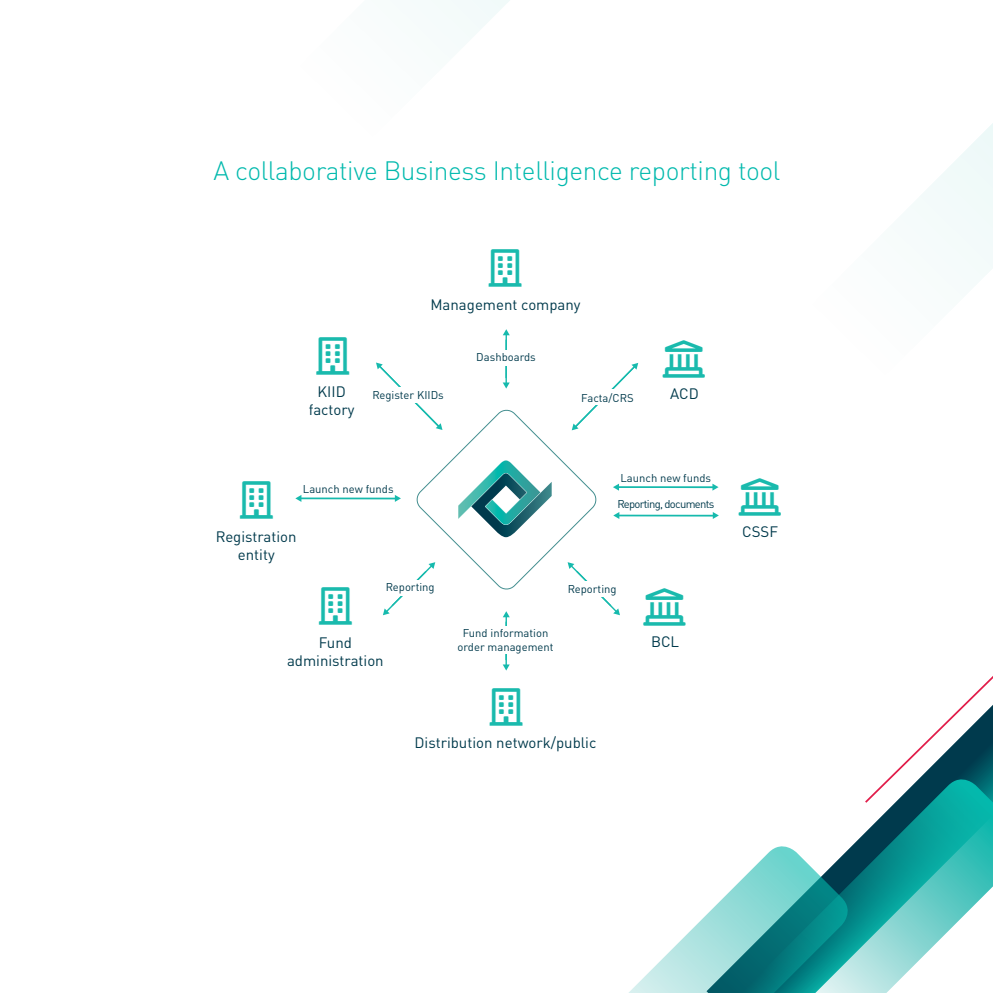
<style>
.page{position:relative;width:993px;height:993px;background:#fff}
.page>*{position:absolute;margin:0;border:0;box-sizing:border-box;transform-origin:0 0}
.t1{font:300 26.25px "DINOT";letter-spacing:-.015em;color:#01b9ad}
.t2{font:15.05px/18px "DINOT";color:#003a4c;text-align:center}
.t3{font:11.2px/13.5px "DINOT";color:#003a4c;text-align:center}
.t4{font:11.2px "DINOT";letter-spacing:-.06em;color:#003a4c}
</style>
<div class="page">
<svg style="left:295px;top:495px;width:6px;height:6px"></svg>
<hr style="left:298px;top:497px;width:98px;height:2px;background:#16baad">
<hr style="left:505px;top:616px;width:2px;height:44px;background:#16baad">
<hr style="left:505px;top:621px;width:1px;height:44px;background:#16baad">
<svg style="left:502px;top:664px;width:7px;height:6px"></svg>
<div style="left:489px;top:626px;width:33px;height:27px;background:#fff"></div>
<hr style="left:617px;top:486px;width:98px;height:2px;background:#16baad">
<svg style="left:712px;top:483px;width:6px;height:7px"></svg>
<hr style="left:616px;top:514px;width:97px;height:2px;background:#16baad">
<svg style="left:712px;top:512px;width:6px;height:7px"></svg>
<svg style="left:431px;top:0;width:79px;height:39px"></svg>
<svg style="left:910px;top:124px;width:82px;height:153px"></svg>
<svg style="left:855px;top:804px;width:137px;height:188px"></svg>
<svg style="left:865px;top:677px;width:127px;height:127px"></svg>
<svg style="left:629px;top:843px;width:226px;height:149px"></svg>
<svg style="left:376px;top:329px;width:328px;height:296px"></svg>
<h1 class="t1" style="left:213px;top:151px;width:568px">A collaborative Business Intelligence reporting tool</h1>
<h2 class="t2" style="left:430px;top:294px;width:152px">Management company</h2>
<h2 class="t2" style="left:309px;top:381px;width:47px">KIID factory</h2>
<p class="t3" style="left:372px;top:387px;width:73px">Register KIIDs</p>
<p class="t3" style="left:303px;top:481px;width:92px">Launch new funds</p>
<h2 class="t2" style="left:216px;top:526px;width:82px">Registration entity</h2>
<p class="t3" style="left:476px;top:349px;width:61px">Dashboards</p>
<p class="t3" style="left:581px;top:389px;width:54px">Facta/CRS</p>
<h2 class="t2" style="left:670px;top:383px;width:30px">ACD</h2>
<p class="t3" style="left:620px;top:469px;width:92px">Launch new funds</p>
<p class="t4" style="left:617px;top:495px;width:99px">Reporting, documents</p>
<p class="t3" style="left:386px;top:579px;width:50px">Reporting</p>
<p class="t3" style="left:567px;top:580px;width:50px">Reporting</p>
<p class="t3" style="left:457px;top:625px;width:97px">Fund information order management</p>
<h2 class="t2" style="left:287px;top:632px;width:98px">Fund administration</h2>
<h2 class="t2" style="left:414px;top:732px;width:183px">Distribution network/public</h2>
<h2 class="t2" style="left:651px;top:631px;width:30px">BCL</h2>
<h2 class="t2" style="left:742px;top:521px;width:37px">CSSF</h2>
</div>
